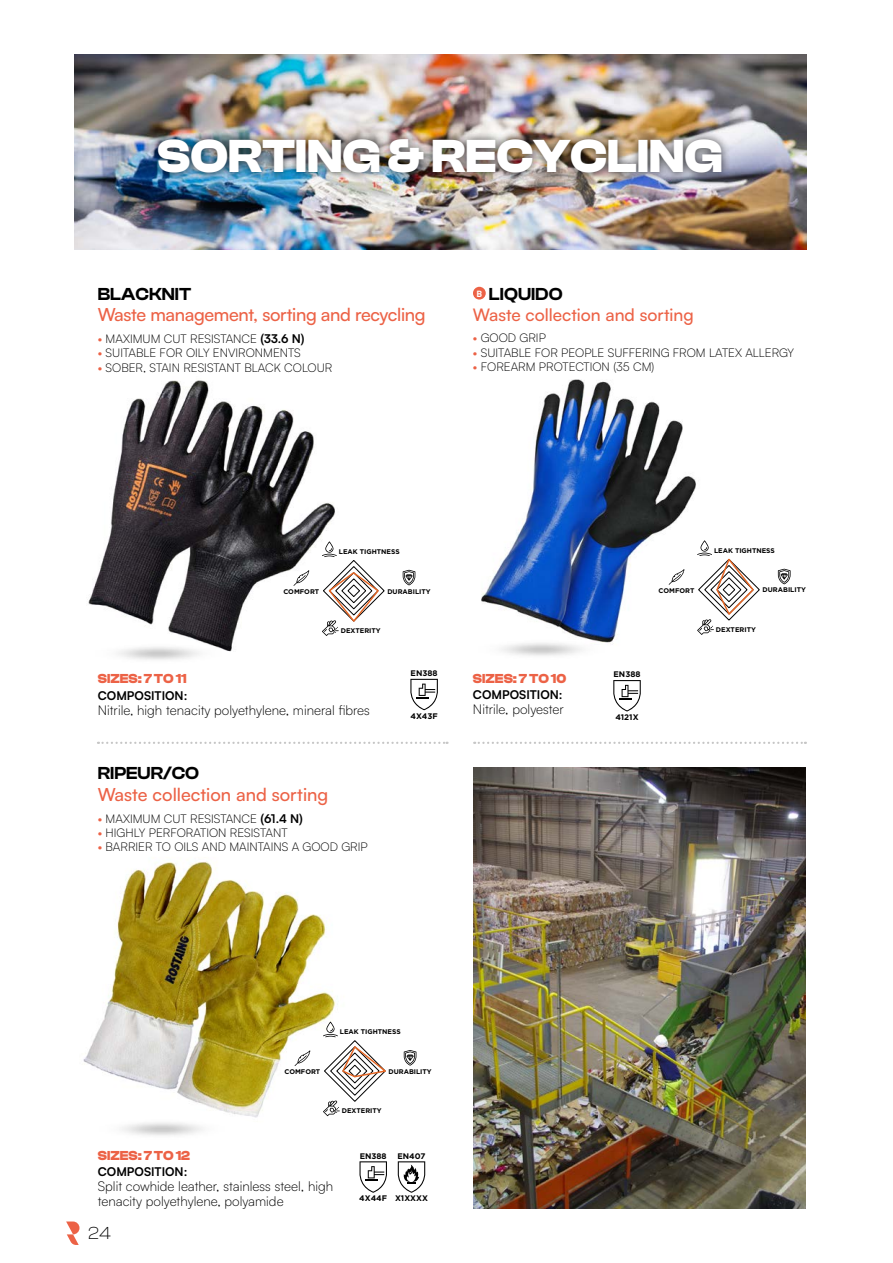
<style>
.page{position:relative;width:893px;height:1263px;background:#fff}
.page>*{position:absolute;margin:0;border:0;box-sizing:border-box;transform-origin:0 0}
.t1{font:700 48px "Clash Display";color:#fff}
.t2{font:500 18px "Satoshi";letter-spacing:-.02em;color:#ec6246}
.t3{font:600 18px "Clash Display";color:#000}
.t4{font:500 18px "Satoshi";color:#ec6246}
.t5{font:300 18px "Clash Display";color:#000}
.t6{font:500 17.25px "Satoshi";color:#ec6246}
.t7{font:300 13.5px/15px "Satoshi";color:#000}
.t8{font:700 13.5px "Clash Display";color:#ec6246}
.t9{font:300 12px "Satoshi";color:#000}
.t10{font:700 12px "Satoshi";color:#000}
.t11{font:700 8.1px "Gotham";color:#000}
.t12{font:700 6.75px "Gotham";color:#000}
.s1{font-weight:400;color:#ec6246}
.s2{font-weight:700}
</style>
<div class="page">
<svg style="left:66px;top:1221px;width:14px;height:24px"></svg>
<img style="left:415px;top:379px;width:281px;height:222px">
<img style="left:74px;top:54px;width:732px;height:196px">
<div style="left:149px;top:130px;width:582px;height:52px;background:#000;opacity:.75"></div>
<img style="left:83px;top:861px;width:255px;height:256px">
<svg style="left:359px;top:1161px;width:28px;height:32px"></svg>
<svg style="left:295px;top:1050px;width:15px;height:16px"></svg>
<svg style="left:404px;top:1050px;width:12px;height:15px"></svg>
<svg style="left:323px;top:1022px;width:63px;height:94px"></svg>
<svg style="left:398px;top:1161px;width:27px;height:32px"></svg>
<img style="left:83px;top:1081px;width:175px;height:55px">
<img style="left:88px;top:380px;width:247px;height:225px">
<svg style="left:293px;top:570px;width:16px;height:16px"></svg>
<svg style="left:403px;top:570px;width:12px;height:15px"></svg>
<svg style="left:322px;top:541px;width:62px;height:95px"></svg>
<img style="left:99px;top:605px;width:144px;height:55px">
<svg style="left:410px;top:679px;width:28px;height:31px"></svg>
<svg style="left:98px;top:742px;width:350px;height:2px"></svg>
<svg style="left:474px;top:742px;width:332px;height:2px"></svg>
<img style="left:473px;top:767px;width:333px;height:442px">
<div style="left:473px;top:287px;width:13px;height:13px;background:#ec6246;border-radius:50%"></div>
<svg style="left:613px;top:680px;width:28px;height:31px"></svg>
<svg style="left:669px;top:569px;width:15px;height:16px"></svg>
<svg style="left:778px;top:569px;width:12px;height:15px"></svg>
<svg style="left:697px;top:540px;width:63px;height:95px"></svg>
<img style="left:481px;top:601px;width:141px;height:55px">
<h1 class="t1" style="left:158px;top:130px;width:567px">SORTING &amp; RECYCLING</h1>
<h2 class="t3" style="left:98px;top:284px;width:95px">BLACKNIT</h2>
<h2 class="t2" style="left:98px;top:302px;width:329px">Waste management, sorting and recycling</h2>
<p class="t9" style="left:98px;top:331px;width:208px"><span class="s1">•</span> MAXIMUM CUT RESISTANCE <span class="s2">(33.6 N)</span></p>
<p class="t9" style="left:98px;top:345px;width:205px"><span class="s1">•</span> SUITABLE FOR OILY ENVIRONMENTS</p>
<p class="t9" style="left:98px;top:360px;width:236px"><span class="s1">•</span> SOBER, STAIN RESISTANT BLACK COLOUR</p>
<h2 class="t3" style="left:476px;top:284px;width:88px"><sup>B</sup> LIQUIDO</h2>
<h3 class="t6" style="left:473px;top:302px;width:222px">Waste collection and sorting</h3>
<p class="t9" style="left:473px;top:330px;width:74px"><span class="s1">•</span> GOOD GRIP</p>
<p class="t9" style="left:473px;top:345px;width:323px"><span class="s1">•</span> SUITABLE FOR PEOPLE SUFFERING FROM LATEX ALLERGY</p>
<p class="t9" style="left:473px;top:359px;width:183px"><span class="s1">•</span> FOREARM PROTECTION (35 CM)</p>
<p class="t12" style="left:339px;top:547px;width:62px">LEAK TIGHTNESS</p>
<p class="t12" style="left:714px;top:546px;width:62px">LEAK TIGHTNESS</p>
<p class="t12" style="left:283px;top:587px;width:37px">COMFORT</p>
<p class="t12" style="left:387px;top:587px;width:45px">DURABILITY</p>
<p class="t12" style="left:659px;top:586px;width:37px">COMFORT</p>
<p class="t12" style="left:762px;top:586px;width:45px">DURABILITY</p>
<p class="t12" style="left:341px;top:626px;width:41px">DEXTERITY</p>
<p class="t12" style="left:716px;top:625px;width:41px">DEXTERITY</p>
<p class="t8" style="left:98px;top:671px;width:90px">SIZES: 7 TO 11</p>
<p class="t10" style="left:98px;top:686px;width:91px">COMPOSITION:</p>
<p class="t7" style="left:98px;top:702px;width:274px">Nitrile, high tenacity polyethylene, mineral fibres</p>
<p class="t11" style="left:411px;top:668px;width:28px">EN388</p>
<p class="t11" style="left:410px;top:710px;width:29px">4X43F</p>
<p class="t8" style="left:473px;top:671px;width:95px">SIZES: 7 TO 10</p>
<p class="t10" style="left:473px;top:686px;width:91px">COMPOSITION:</p>
<p class="t7" style="left:473px;top:702px;width:92px">Nitrile, polyester</p>
<p class="t11" style="left:614px;top:669px;width:28px">EN388</p>
<p class="t11" style="left:615px;top:712px;width:25px">4121X</p>
<h2 class="t3" style="left:98px;top:763px;width:103px">RIPEUR/CO</h2>
<h2 class="t4" style="left:98px;top:782px;width:232px">Waste collection and sorting</h2>
<p class="t9" style="left:98px;top:811px;width:207px"><span class="s1">•</span> MAXIMUM CUT RESISTANCE <span class="s2">(61.4 N)</span></p>
<p class="t9" style="left:98px;top:825px;width:191px"><span class="s1">•</span> HIGHLY PERFORATION RESISTANT</p>
<p class="t9" style="left:98px;top:839px;width:271px"><span class="s1">•</span> BARRIER TO OILS AND MAINTAINS A GOOD GRIP</p>
<p class="t12" style="left:340px;top:1027px;width:62px">LEAK TIGHTNESS</p>
<p class="t12" style="left:284px;top:1067px;width:37px">COMFORT</p>
<p class="t12" style="left:388px;top:1067px;width:45px">DURABILITY</p>
<p class="t12" style="left:342px;top:1106px;width:41px">DEXTERITY</p>
<p class="t8" style="left:98px;top:1148px;width:94px">SIZES: 7 TO 12</p>
<p class="t10" style="left:98px;top:1163px;width:91px">COMPOSITION:</p>
<p class="t7" style="left:98px;top:1179px;width:237px">Split cowhide leather, stainless steel, high tenacity polyethylene, polyamide</p>
<h2 class="t5" style="left:88px;top:1222px;width:24px">24</h2>
<p class="t11" style="left:360px;top:1150px;width:28px">EN388</p>
<p class="t11" style="left:359px;top:1193px;width:29px">4X44F</p>
<p class="t11" style="left:397px;top:1150px;width:30px">EN407</p>
<p class="t11" style="left:395px;top:1193px;width:34px">X1XXXX</p>
</div>
